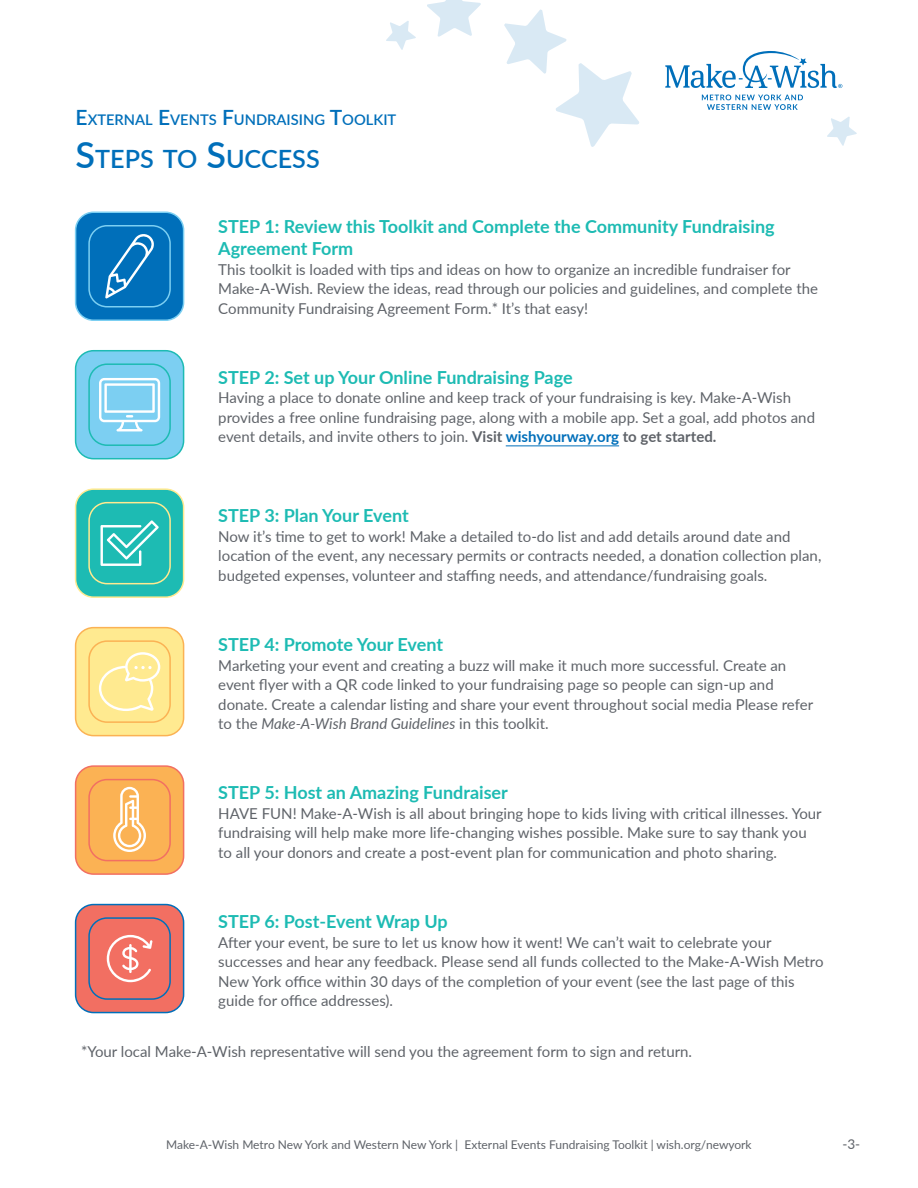
<style>
.page{position:relative;width:918px;height:1188px;background:#fff}
.page>*{position:absolute;margin:0;border:0;box-sizing:border-box;transform-origin:0 0}
.t1{font:600 25.2px "Lato";color:#006fba}
.t2{font:700 18px/21.6px "Lato";color:#1dbbb3}
.t3{font:15px/19.5px "Lato";color:#5f6369}
.t4{font:600 14.7px "Lato";color:#006fba}
.t5{font:13.5px "Lato";color:#5f6369}
.t6{font:12px "Lato";color:#5f6369}
.s1{font-size:21px}
.s2{font-size:36px}
.s3{font-weight:700}
.s4{font-weight:700;color:#006fba}
.s5{font-style:italic}
</style>
<div class="page">
<hr style="left:506px;top:446px;width:113px;height:1px;background:#006fba">
<div style="left:76px;top:212px;width:108px;height:108px;background:#006fba;border-radius:18px"></div>
<div style="left:75px;top:212px;width:109px;height:109px;border:2px solid #7ccff2;border-radius:18px"></div>
<svg style="left:105px;top:234px;width:49px;height:64px"></svg>
<div style="left:88px;top:225px;width:83px;height:83px;border:2px solid #7ccff2;border-radius:18px"></div>
<div style="left:76px;top:351px;width:108px;height:108px;background:#7ccff2;border-radius:18px"></div>
<div style="left:75px;top:350px;width:109px;height:109px;border:2px solid #1dbbb3;border-radius:18px"></div>
<svg style="left:99px;top:378px;width:61px;height:53px"></svg>
<div style="left:88px;top:363px;width:83px;height:83px;border:2px solid #1dbbb3;border-radius:18px"></div>
<div style="left:76px;top:489px;width:108px;height:108px;background:#1dbbb3;border-radius:18px"></div>
<div style="left:75px;top:488px;width:109px;height:110px;border:2px solid #ffea90;border-radius:18px"></div>
<svg style="left:100px;top:520px;width:59px;height:46px"></svg>
<div style="left:88px;top:502px;width:83px;height:82px;border:2px solid #ffea90;border-radius:18px"></div>
<div style="left:76px;top:628px;width:108px;height:108px;background:#ffea90;border-radius:18px"></div>
<div style="left:75px;top:627px;width:109px;height:109px;border:2px solid #fbb254;border-radius:18px"></div>
<svg style="left:99px;top:652px;width:61px;height:59px"></svg>
<div style="left:88px;top:640px;width:83px;height:83px;border:2px solid #fbb254;border-radius:18px"></div>
<div style="left:76px;top:766px;width:108px;height:108px;background:#fbb254;border-radius:18px"></div>
<div style="left:75px;top:765px;width:109px;height:110px;border:2px solid #f26f62;border-radius:18px"></div>
<svg style="left:113px;top:787px;width:33px;height:65px"></svg>
<div style="left:88px;top:779px;width:83px;height:82px;border:2px solid #f26f62;border-radius:18px"></div>
<div style="left:76px;top:905px;width:108px;height:108px;background:#f26f62;border-radius:18px"></div>
<div style="left:75px;top:904px;width:109px;height:109px;border:2px solid #006fba;border-radius:18px"></div>
<svg style="left:107px;top:935px;width:46px;height:47px"></svg>
<div style="left:88px;top:917px;width:83px;height:83px;border:2px solid #006fba;border-radius:18px"></div>
<svg style="left:504px;top:9px;width:135px;height:138px"></svg>
<svg style="left:827px;top:117px;width:30px;height:29px"></svg>
<svg style="left:427px;top:0;width:54px;height:37px"></svg>
<svg style="left:386px;top:21px;width:30px;height:29px"></svg>
<svg style="left:702px;top:95px;width:101px;height:15px"></svg>
<svg style="left:665px;top:51px;width:177px;height:37px"></svg>
<p class="t4" style="left:76px;top:109px;width:322px"><span class="s1">E</span>XTERNAL <span class="s1">E</span>VENTS <span class="s1">F</span>UNDRAISING <span class="s1">T</span>OOLKIT</p>
<h1 class="t1" style="left:76px;top:141px;width:246px"><span class="s2">S</span>TEPS TO <span class="s2">S</span>UCCESS</h1>
<p class="t2" style="left:218px;top:215px;width:558px">STEP 1: Review this Toolkit and Complete the Community Fundraising<br>Agreement Form</p>
<p class="t3" style="left:218px;top:259px;width:601px">This toolkit is loaded with tips and ideas on how to organize an incredible fundraiser for<br>Make-A-Wish. Review the ideas, read through our policies and guidelines, and complete the<br>Community Fundraising Agreement Form.* It’s that easy!</p>
<p class="t2" style="left:218px;top:366px;width:356px">STEP 2: Set up Your Online Fundraising Page</p>
<p class="t3" style="left:218px;top:388px;width:598px">Having a place to donate online and keep track of your fundraising is key. Make-A-Wish provides a free online fundraising page, along with a mobile app. Set a goal, add photos and event details, and invite others to join. <span class="s3">Visit</span> <span class="s4">wishyourway.org</span> <span class="s3">to get started.</span></p>
<p class="t2" style="left:218px;top:504px;width:192px">STEP 3: Plan Your Event</p>
<p class="t3" style="left:218px;top:526px;width:605px">Now it’s time to get to work! Make a detailed to-do list and add details around date and location of the event, any necessary permits or contracts needed, a donation collection plan, budgeted expenses, volunteer and staffing needs, and attendance/fundraising goals.</p>
<p class="t2" style="left:218px;top:633px;width:226px">STEP 4: Promote Your Event</p>
<p class="t3" style="left:218px;top:655px;width:596px">Marketing your event and creating a buzz will make it much more successful. Create an event flyer with a QR code linked to your fundraising page so people can sign-up and donate. Create a calendar listing and share your event throughout social media Please refer to the <span class="s5">Make-A-Wish Brand Guidelines</span> in this toolkit.</p>
<p class="t2" style="left:218px;top:781px;width:291px">STEP 5: Host an Amazing Fundraiser</p>
<p class="t3" style="left:218px;top:803px;width:605px">HAVE FUN! Make-A-Wish is all about bringing hope to kids living with critical illnesses. Your fundraising will help make more life-changing wishes possible. Make sure to say thank you to all your donors and create a post-event plan for communication and photo sharing.</p>
<p class="t2" style="left:218px;top:910px;width:231px">STEP 6: Post-Event Wrap Up</p>
<p class="t3" style="left:218px;top:932px;width:607px">After your event, be sure to let us know how it went! We can’t wait to celebrate your successes and hear any feedback. Please send all funds collected to the Make-A-Wish Metro New York office within 30 days of the completion of your event (see the last page of this guide for office addresses).</p>
<p class="t3" style="left:81px;top:1041px;width:613px">*Your local Make-A-Wish representative will send you the agreement form to sign and return.</p>
<p class="t6" style="left:166px;top:1136px;width:587px">Make-A-Wish Metro New York and Western New York | External Events Fundraising Toolkit | wish.org/newyork</p>
<p class="t5" style="left:842px;top:1135px;width:19px">-3-</p>
</div>
